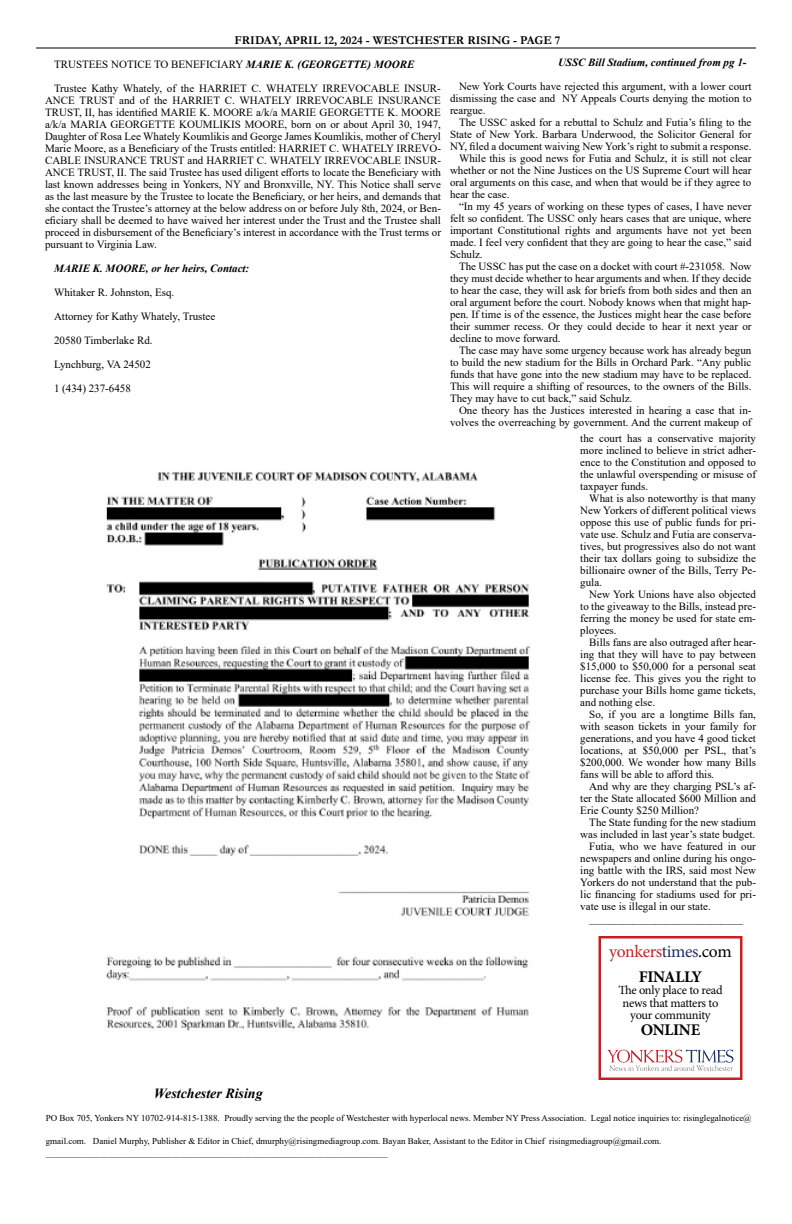
<style>
.page{position:relative;width:792px;height:1224px;background:#fff}
.page>*{position:absolute;margin:0;border:0;box-sizing:border-box;transform-origin:0 0}
.t1{font:17.5px "Minion Pro";letter-spacing:-.025em;color:#c42127}
.t2{font:700 16.3px "Minion Pro";letter-spacing:-.02em;color:#000}
.t3{font:italic 700 14px "Times New Roman";color:#000}
.t4{font:12.4px/12.4px "Minion Pro";letter-spacing:-.025em;color:#000;text-align:center}
.t5{font:700 12px "Garamond";color:#000}
.t6{font:11px/12px "Times New Roman";color:#000;text-align:justify}
.t7{font:italic 700 11px "Times New Roman";color:#000}
.t8{font:9px/11.5px "Times New Roman";color:#000}
.s1{font-weight:700;font-style:italic}
.s2{color:#1f3061}
.s3{color:#000}
</style>
<div class="page">
<hr style="left:36px;top:48px;width:720px;height:1px;background:#000">
<img style="left:106px;top:472px;width:424px;height:559px">
<svg style="left:608px;top:1050px;width:125px;height:21px"></svg>
<div style="left:598px;top:936px;width:144px;height:144px;border:2px solid #c42127"></div>
<p class="t5" style="left:235px;top:32px;width:327px">FRIDAY, APRIL 12, 2024 - WESTCHESTER RISING - PAGE 7</p>
<p class="t6" style="left:54px;top:52px;width:388px;line-height:24px">TRUSTEES NOTICE TO BENEFICIARY <span class="s1">MARIE K. (GEORGETTE) MOORE<br></span>Trustee Kathy Whately, of the HARRIET C. WHATELY IRREVOCABLE INSUR-</p>
<p class="t6" style="left:45px;top:94px;width:398px">ANCE TRUST and of the HARRIET C. WHATELY IRREVOCABLE INSURANCE TRUST, II, has identified MARIE K. MOORE a/k/a MARIE GEORGETTE K. MOORE a/k/a MARIA GEORGETTE KOUMLIKIS MOORE, born on or about April 30, 1947, Daughter of Rosa Lee Whately Koumlikis and George James Koumlikis, mother of Cheryl Marie Moore, as a Beneficiary of the Trusts entitled: HARRIET C. WHATELY IRREVO-CABLE INSURANCE TRUST and HARRIET C. WHATELY IRREVOCABLE INSUR-ANCE TRUST, II. The said Trustee has used diligent efforts to locate the Beneficiary with last known addresses being in Yonkers, NY and Bronxville, NY. This Notice shall serve as the last measure by the Trustee to locate the Beneficiary, or her heirs, and demands that she contact the Trustee’s attorney at the below address on or before July 8th, 2024, or Ben&shy;eficiary shall be deemed to have waived her interest under the Trust and the Trustee shall proceed in disbursement of the Beneficiary’s interest in accordance with the Trust terms or pursuant to Virginia Law.</p>
<p class="t7" style="left:54px;top:260px;width:197px">MARIE K. MOORE, or her heirs, Contact:</p>
<p class="t6" style="left:54px;top:280px;width:163px;line-height:24px;text-align:left">Whitaker R. Johnston, Esq.<br>Attorney for Kathy Whately, Trustee<br>20580 Timberlake Rd.<br>Lynchburg, VA 24502<br>1 (434) 237-6458</p>
<p class="t7" style="left:558px;top:55px;width:190px">USSC Bill Stadium, continued from pg 1-</p>
<p class="t6" style="left:450px;top:80px;width:303px;text-indent:9px">New York Courts have rejected this argument, with a lower court dismissing the case and NY Appeals Courts denying the motion to reargue.</p>
<p class="t6" style="left:459px;top:116px;width:294px">The USSC asked for a rebuttal to Schulz and Futia’s filing to the</p>
<p class="t6" style="left:450px;top:128px;width:303px">State of New York. Barbara Underwood, the Solicitor General for</p>
<p class="t6" style="left:450px;top:140px;width:303px">NY, filed a document waiving New York’s right to submit a response.</p>
<p class="t6" style="left:459px;top:152px;width:294px">While this is good news for Futia and Schulz, it is still not clear</p>
<p class="t6" style="left:450px;top:164px;width:303px">whether or not the Nine Justices on the US Supreme Court will hear</p>
<p class="t6" style="left:450px;top:176px;width:303px">oral arguments on this case, and when that would be if they agree to</p>
<p class="t6" style="left:450px;top:188px;width:61px">hear the case.</p>
<p class="t6" style="left:459px;top:200px;width:294px">“In my 45 years of working on these types of cases, I have never</p>
<p class="t6" style="left:450px;top:212px;width:303px">felt so confident. The USSC only hears cases that are unique, where</p>
<p class="t6" style="left:450px;top:224px;width:303px">important Constitutional rights and arguments have not yet been</p>
<p class="t6" style="left:450px;top:236px;width:303px">made. I feel very confident that they are going to hear the case,” said</p>
<p class="t6" style="left:450px;top:248px;width:34px">Schulz.</p>
<p class="t6" style="left:459px;top:260px;width:294px">The USSC has put the case on a docket with court #-231058. Now</p>
<p class="t6" style="left:450px;top:272px;width:303px">they must decide whether to hear arguments and when. If they decide</p>
<p class="t6" style="left:450px;top:284px;width:303px">to hear the case, they will ask for briefs from both sides and then an</p>
<p class="t6" style="left:450px;top:296px;width:303px">oral argument before the court. Nobody knows when that might hap-</p>
<p class="t6" style="left:450px;top:308px;width:303px">pen. If time is of the essence, the Justices might hear the case before</p>
<p class="t6" style="left:450px;top:320px;width:303px">their summer recess. Or they could decide to hear it next year or</p>
<p class="t6" style="left:450px;top:332px;width:112px">decline to move forward.</p>
<p class="t6" style="left:459px;top:344px;width:294px">The case may have some urgency because work has already begun</p>
<p class="t6" style="left:450px;top:356px;width:303px">to build the new stadium for the Bills in Orchard Park. “Any public</p>
<p class="t6" style="left:450px;top:368px;width:303px">funds that have gone into the new stadium may have to be replaced.</p>
<p class="t6" style="left:450px;top:380px;width:303px">This will require a shifting of resources, to the owners of the Bills.</p>
<p class="t6" style="left:450px;top:392px;width:184px">They may have to cut back,” said Schulz.</p>
<p class="t6" style="left:459px;top:404px;width:294px">One theory has the Justices interested in hearing a case that in-</p>
<p class="t6" style="left:450px;top:416px;width:303px">volves the overreaching by government. And the current makeup of</p>
<p class="t6" style="left:580px;top:432px;width:177px">the court has a conservative majority more inclined to believe in strict adher&shy;ence to the Constitution and opposed to the unlawful overspending or misuse of taxpayer funds.</p>
<p class="t6" style="left:580px;top:492px;width:177px;text-indent:9px">What is also noteworthy is that many New Yorkers of different political views oppose this use of public funds for pri&shy;vate use. Schulz and Futia are conserva&shy;tives, but progressives also do not want their tax dollars going to subsidize the billionaire owner of the Bills, Terry Pe&shy;gula.</p>
<p class="t6" style="left:580px;top:588px;width:177px;text-indent:9px">New York Unions have also objected to the giveaway to the Bills, instead pre&shy;ferring the money be used for state em&shy;ployees.</p>
<p class="t6" style="left:580px;top:636px;width:177px;text-indent:9px">Bills fans are also outraged after hear&shy;ing that they will have to pay between $15,000 to $50,000 for a personal seat license fee. This gives you the right to purchase your Bills home game tickets, and nothing else.</p>
<p class="t6" style="left:580px;top:708px;width:177px;text-indent:9px">So, if you are a longtime Bills fan, with season tickets in your family for generations, and you have 4 good ticket locations, at $50,000 per PSL, that’s $200,000. We wonder how many Bills fans will be able to afford this.</p>
<p class="t6" style="left:580px;top:780px;width:177px;text-indent:9px">And why are they charging PSL’s af&shy;ter the State allocated $600 Million and Erie County $250 Million?</p>
<p class="t6" style="left:589px;top:816px;width:168px">The State funding for the new stadium</p>
<p class="t6" style="left:580px;top:828px;width:176px">was included in last year’s state budget.</p>
<p class="t6" style="left:589px;top:840px;width:168px">Futia, who we have featured in our</p>
<p class="t6" style="left:580px;top:852px;width:177px">newspapers and online during his ongo-</p>
<p class="t6" style="left:580px;top:864px;width:177px">ing battle with the IRS, said most New</p>
<p class="t6" style="left:580px;top:876px;width:177px">Yorkers do not understand that the pub-</p>
<p class="t6" style="left:580px;top:888px;width:177px">lic financing for stadiums used for pri-</p>
<p class="t6" style="left:580px;top:900px;width:132px">vate use is illegal in our state.</p>
<p class="t6" style="left:589px;top:912px;width:155px">____________________________</p>
<h1 class="t1" style="left:609px;top:939px;width:124px">yonkers<span class="s2">times</span><span class="s3">.com</span></h1>
<h2 class="t2" style="left:639px;top:965px;width:65px">FINALLY</h2>
<p class="t4" style="left:618px;top:984px;width:106px">The only place to read news that matters to your community</p>
<h2 class="t2" style="left:641px;top:1018px;width:61px">ONLINE</h2>
<p class="t3" style="left:154px;top:1084px;width:111px">Westchester Rising</p>
<p class="t8" style="left:46px;top:1112px;width:707px">PO Box 705, Yonkers NY 10702-914-815-1388. Proudly serving the the people of Westchester with hyperlocal news. Member NY Press Association. Legal notice inquiries to: risinglegalnotice@</p>
<p class="t8" style="left:46px;top:1135px;width:617px">gmail.com. Daniel Murphy, Publisher &amp; Editor in Chief, dmurphy@risingmediagroup.com. Bayan Baker, Assistant to the Editor in Chief risingmediagroup@gmail.com. ____________________________________________________________________________</p>
</div>
